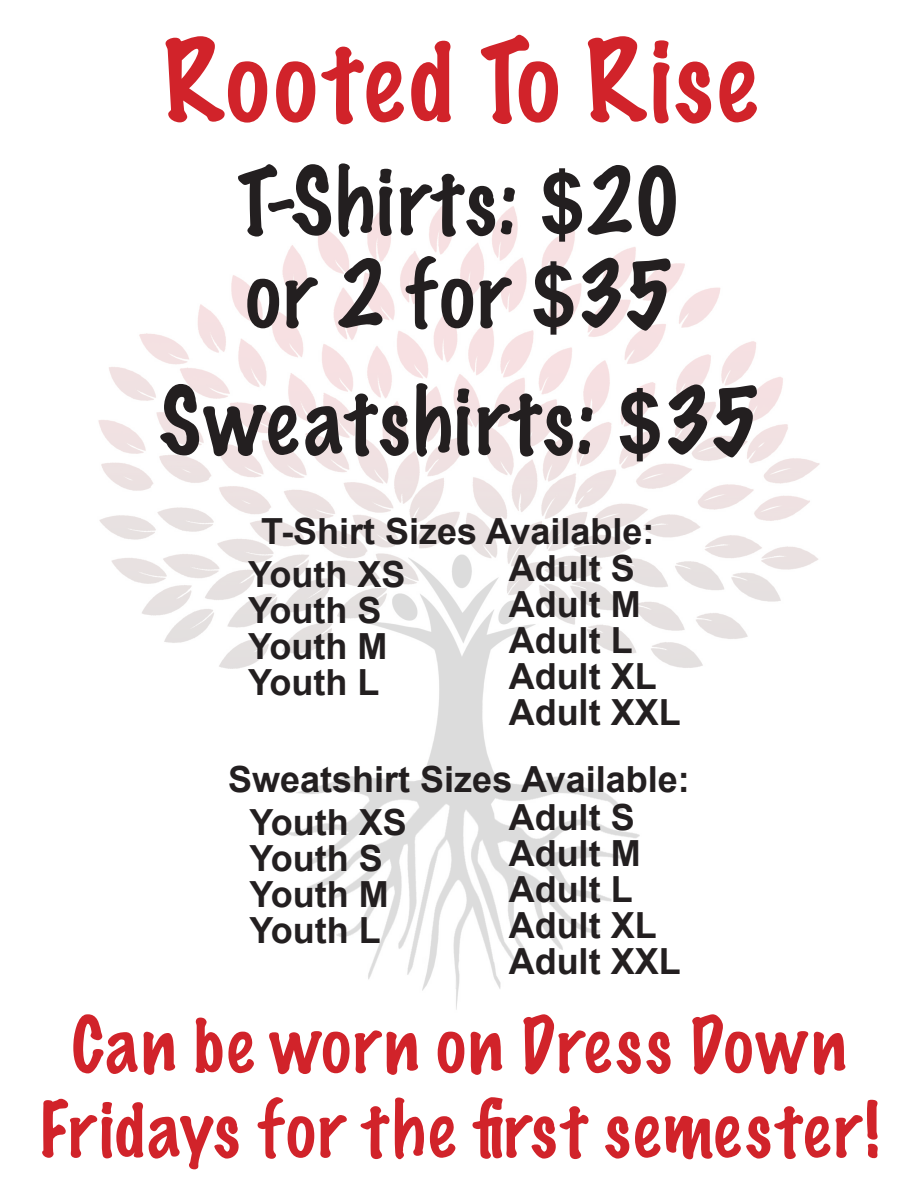
<style>
.page{position:relative;width:918px;height:1188px;background:#fff}
.page>*{position:absolute;margin:0;border:0;box-sizing:border-box;transform-origin:0 0}
.t1{font:100 103.65px "Marker Felt";letter-spacing:.04em;color:#d1232a}
.t2{font:100 84px "Marker Felt";letter-spacing:.03em;color:#231f20}
.t3{font:100 70.5px/84.6px "Marker Felt";letter-spacing:.04em;color:#d1232a;text-align:center}
.t4{font:700 36px "Arial";color:#231f20}
.s1{font-family:"Arial";font-weight:700}
</style>
<div class="page">
<img style="left:98px;top:201px;width:722px;height:809px">
<p class="t1" style="left:163px;top:-1px;width:594px">Rooted To Rise</p>
<p class="t2" style="left:237px;top:135px;width:446px">T-Shirts: <span class="s1">$</span>20</p>
<p class="t2" style="left:246px;top:228px;width:429px">or 2 for <span class="s1">$</span>35</p>
<p class="t2" style="left:159px;top:355px;width:601px">Sweatshirts: <span class="s1">$</span>35</p>
<p class="t4" style="left:261px;top:508px;width:395px">T-Shirt Sizes Available:</p>
<p class="t4" style="left:248px;top:551px;width:159px">Youth XS</p>
<p class="t4" style="left:248px;top:587px;width:135px">Youth S</p>
<p class="t4" style="left:248px;top:623px;width:141px">Youth M</p>
<p class="t4" style="left:248px;top:659px;width:133px">Youth L</p>
<p class="t4" style="left:509px;top:545px;width:127px">Adult S</p>
<p class="t4" style="left:509px;top:581px;width:133px">Adult M</p>
<p class="t4" style="left:509px;top:617px;width:125px">Adult L</p>
<p class="t4" style="left:509px;top:653px;width:149px">Adult XL</p>
<p class="t4" style="left:509px;top:689px;width:174px">Adult XXL</p>
<p class="t4" style="left:228px;top:756px;width:463px">Sweatshirt Sizes Available:</p>
<p class="t4" style="left:249px;top:798px;width:159px">Youth XS</p>
<p class="t4" style="left:249px;top:834px;width:135px">Youth S</p>
<p class="t4" style="left:249px;top:870px;width:141px">Youth M</p>
<p class="t4" style="left:249px;top:906px;width:133px">Youth L</p>
<p class="t4" style="left:509px;top:794px;width:127px">Adult S</p>
<p class="t4" style="left:509px;top:830px;width:133px">Adult M</p>
<p class="t4" style="left:509px;top:866px;width:125px">Adult L</p>
<p class="t4" style="left:509px;top:902px;width:149px">Adult XL</p>
<p class="t4" style="left:509px;top:938px;width:174px">Adult XXL</p>
<p class="t3" style="left:39px;top:1001px;width:842px">Can be worn on Dress Down<br>Fridays for the first semester!</p>
</div>
